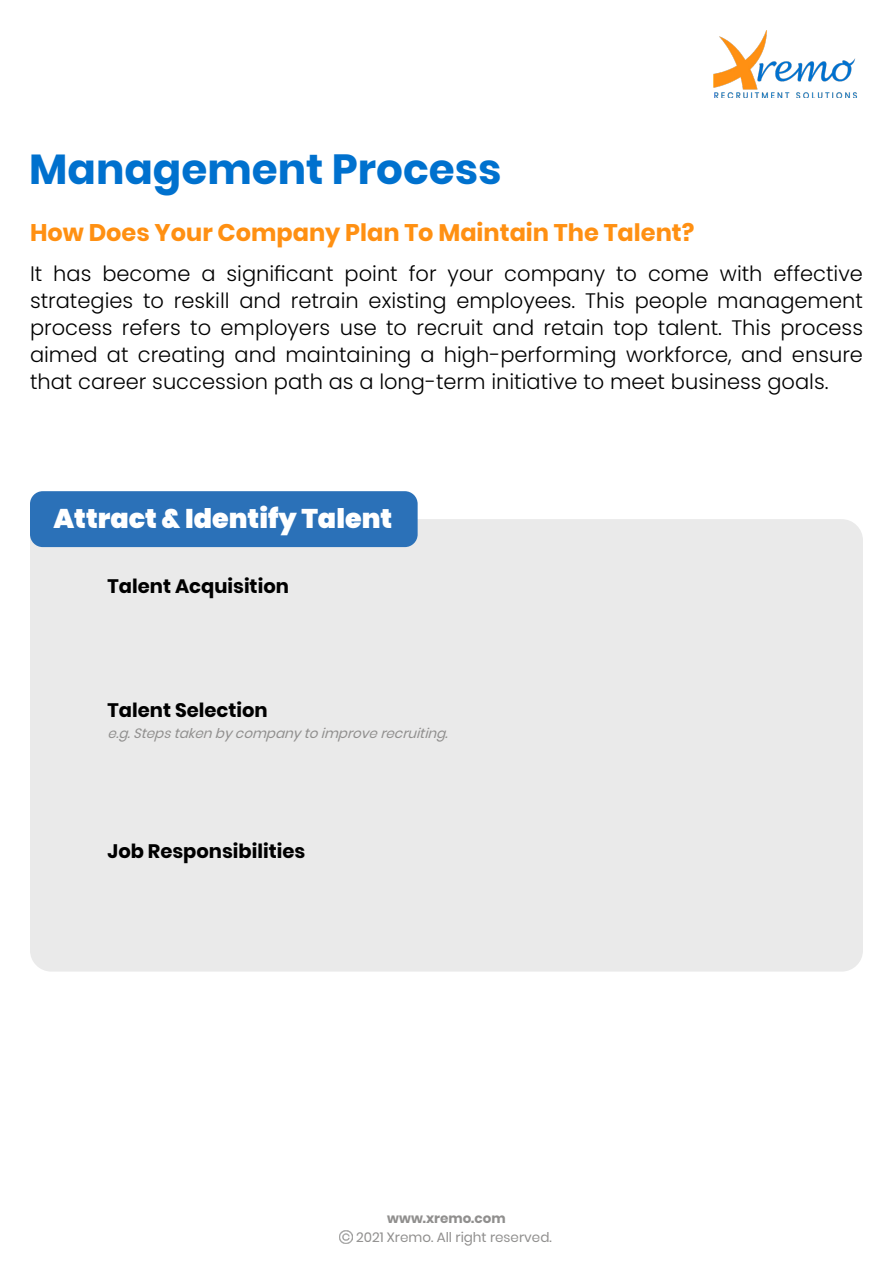
<style>
.page{position:relative;width:893px;height:1263px;background:#fff}
.page>*{position:absolute;margin:0;border:0;box-sizing:border-box;transform-origin:0 0}
.t1{font:700 42px "Poppins";color:#0071ce}
.t2{font:900 27px "Poppins";color:#fff}
.t3{font:700 24px "Poppins";color:#ff9012}
.t4{font:300 21px/27px "Poppins";color:#000;text-align:justify}
.t5{font:700 19.5px "Poppins";color:#000}
.t6{font:italic 13.5px "Poppins";color:#908f8e}
.t7{font:13.5px "Poppins";color:#908f8e}
.t8{font:700 13.5px "Poppins";color:#908f8e}
</style>
<div class="page">
<img style="left:713px;top:30px;width:144px;height:68px">
<svg style="left:339px;top:1231px;width:13px;height:13px"></svg>
<div style="left:30px;top:519px;width:833px;height:452px;background:#eaeaea;border-radius:21px"></div>
<div style="left:30px;top:491px;width:388px;height:56px;background:#2b71b8;border-radius:13px"></div>
<h1 class="t1" style="left:29px;top:145px;width:474px">Management Process</h1>
<p class="t3" style="left:30px;top:219px;width:666px">How Does Your Company Plan To Maintain The Talent?</p>
<p class="t4" style="left:30px;top:260px;width:834px">It has become a significant point for your company to come with effective strategies to reskill and retrain existing employees. This people management process refers to employers use to recruit and retain top talent. This process aimed at creating and maintaining a high-performing workforce, and ensure that career succession path as a long-term initiative to meet business goals.</p>
<p class="t2" style="left:53px;top:503px;width:340px">Attract &amp; Identify Talent</p>
<p class="t5" style="left:108px;top:575px;width:183px">Talent Acquisition</p>
<p class="t5" style="left:108px;top:699px;width:162px">Talent Selection</p>
<p class="t6" style="left:108px;top:726px;width:347px">e.g.Stepstakenbycompanytoimproverecruiting.</p>
<p class="t5" style="left:108px;top:840px;width:199px">Job Responsibilities</p>
<p class="t8" style="left:387px;top:1211px;width:120px">www.xremo.com</p>
<p class="t7" style="left:356px;top:1229px;width:197px">2021 Xremo. All right reserved.</p>
</div>
